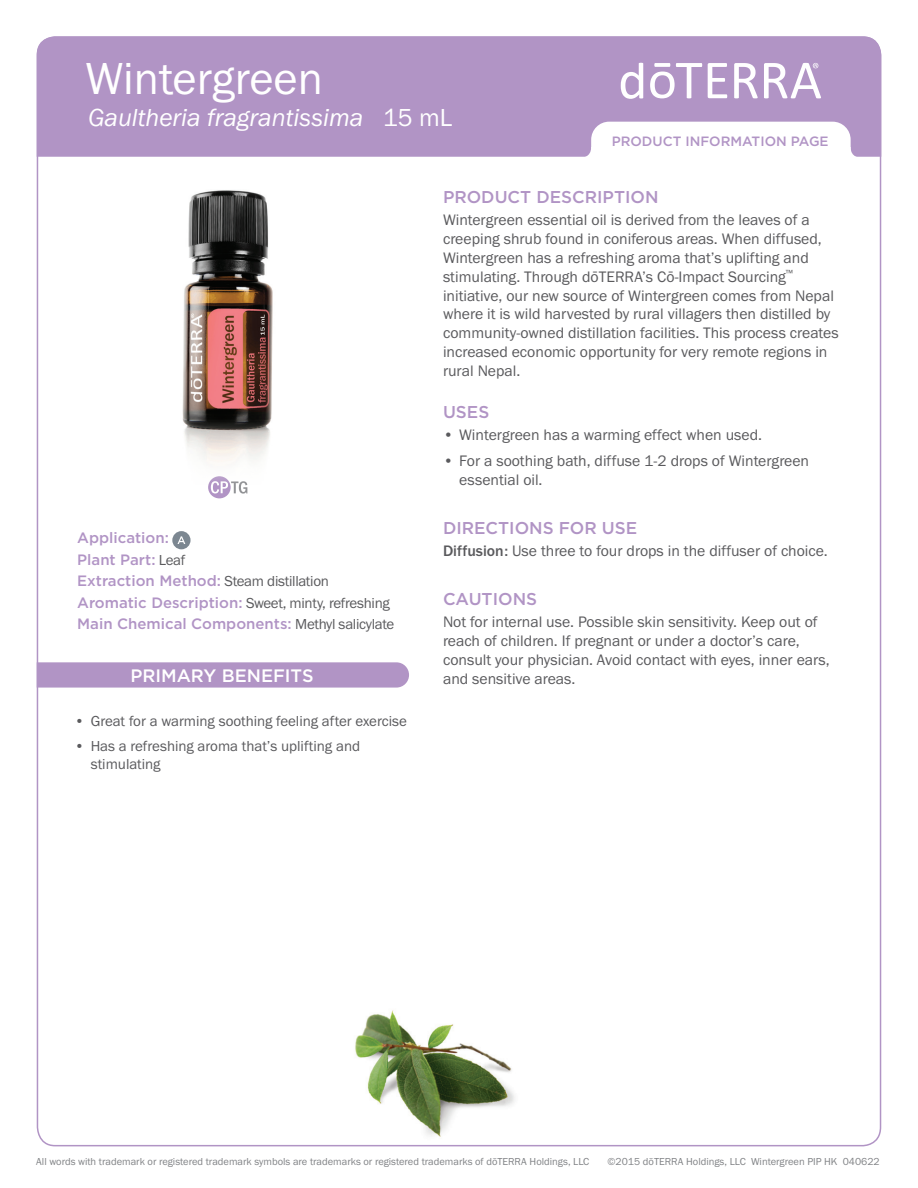
<style>
.page{position:relative;width:918px;height:1188px;background:#fff}
.page>*{position:absolute;margin:0;border:0;box-sizing:border-box;transform-origin:0 0}
.Main_H1{font:46.5px "Franklin Gothic URW Boo";color:#fff}
.Main_H2{font:25.5px "Franklin Gothic URW Boo Ita";color:#fff}
.t1{font:500 18px "Gotham";color:#fff}
.Purple_Headers{font:500 17.1px "Gotham";color:#b194c5}
.Body{font:15.75px/18.9px "Franklin Gothic URW Boo";color:#5a5a5d}
.Directions_Bold_Attr{font:15.75px "Franklin Gothic URW Boo";color:#5a5a5d}
.Oil_Attribute_Panel{font:15px/18px "Franklin Gothic URW Boo";letter-spacing:-.005em;color:#5a5a5d}
.Oil_Attribute_Panel-2{font:500 15px "Gotham";color:#b194c5}
.t2{font:500 13.5px "Gotham";color:#b194c5}
.t3{font:10.5px "Franklin Gothic URW Boo";color:#808285}
.s1{font-family:"Franklin Gothic URW Boo"}
.s2{font-family:"Franklin Gothic URW Boo";font-weight:400;color:#5a5a5d}
.s3{font-family:"Gotham";font-weight:500;color:#b194c5}
.s4{font-family:"Franklin Gothic URW";font-weight:500}
</style>
<div class="page">
<div style="left:37px;top:36px;width:844px;height:121px;background:#b194c5"></div>
<svg style="left:734px;top:63px;width:24px;height:35px"></svg>
<svg style="left:708px;top:63px;width:19px;height:35px"></svg>
<svg style="left:650px;top:63px;width:52px;height:35px"></svg>
<svg style="left:621px;top:63px;width:22px;height:36px"></svg>
<svg style="left:764px;top:63px;width:57px;height:35px"></svg>
<svg style="left:581px;top:122px;width:280px;height:35px"></svg>
<svg style="left:208px;top:485px;width:39px;height:13px"></svg>
<img style="left:182px;top:190px;width:91px;height:295px">
<div style="left:172px;top:531px;width:19px;height:18px;background:#7c8791;border-radius:50%"></div>
<svg style="left:177px;top:536px;width:8px;height:8px"></svg>
<div style="left:217px;top:532px;width:18px;height:17px;border:1px solid #fff;border-radius:50%"></div>
<svg style="left:37px;top:662px;width:372px;height:26px;background:#b397c7"></svg>
<img style="left:278px;top:1010px;width:251px;height:137px">
<p class="Main_H1" style="left:85px;top:50px;width:239px">Wintergreen</p>
<p class="Main_H2" style="left:88px;top:102px;width:366px">Gaultheria fragrantissima <span class="s1">15 mL</span></p>
<p class="t2" style="left:612px;top:132px;width:218px">PRODUCT INFORMATION PAGE</p>
<p class="Oil_Attribute_Panel-2" style="left:77px;top:528px;width:93px">Application:</p>
<p class="Oil_Attribute_Panel-2" style="left:77px;top:550px;width:110px">Plant Part: <span class="s2">Leaf</span></p>
<p class="Oil_Attribute_Panel-2" style="left:77px;top:571px;width:253px">Extraction Method: <span class="s2">Steam distillation</span></p>
<p class="Oil_Attribute_Panel" style="left:77px;top:593px;width:314px"><span class="s3">Aromatic Description:</span> Sweet, minty, refreshing</p>
<p class="Oil_Attribute_Panel-2" style="left:77px;top:614px;width:319px">Main Chemical Components: <span class="s2">Methyl salicylate</span></p>
<p class="t1" style="left:130px;top:664px;width:185px">PRIMARY BENEFITS</p>
<p class="Oil_Attribute_Panel" style="left:75px;top:712px;width:334px">• Great for a warming soothing feeling after exercise</p>
<p class="Oil_Attribute_Panel" style="left:91px;top:736px;width:271px;text-indent:-16px">• Has a refreshing aroma that’s uplifting and stimulating</p>
<p class="Purple_Headers" style="left:443px;top:185px;width:217px">PRODUCT DESCRIPTION</p>
<p class="Body" style="left:443px;top:210px;width:397px">Wintergreen essential oil is derived from the leaves of a creeping shrub found in coniferous areas. When diffused, Wintergreen has a refreshing aroma that’s uplifting and stimulating. Through do–TERRA’s Co–-Impact Sourcing<sup>™ </sup>initiative, our new source of Wintergreen comes from Nepal where it is wild harvested by rural villagers then distilled by community-owned distillation facilities. This process creates increased economic opportunity for very remote regions in rural Nepal.</p>
<p class="Purple_Headers" style="left:443px;top:401px;width:48px">USES</p>
<p class="Body" style="left:443px;top:425px;width:321px">• Wintergreen has a warming effect when used.</p>
<p class="Body" style="left:459px;top:451px;width:351px;text-indent:-16px">• For a soothing bath, diffuse 1-2 drops of Wintergreen essential oil.</p>
<p class="Purple_Headers" style="left:443px;top:517px;width:196px">DIRECTIONS FOR USE</p>
<p class="Directions_Bold_Attr" style="left:443px;top:541px;width:386px"><span class="s4">Diffusion:</span> Use three to four drops in the diffuser of choice.</p>
<p class="Purple_Headers" style="left:443px;top:588px;width:96px">CAUTIONS</p>
<p class="Body" style="left:443px;top:612px;width:388px">Not for internal use. Possible skin sensitivity. Keep out of reach of children. If pregnant or under a doctor’s care, consult your physician. Avoid contact with eyes, inner ears, and sensitive areas.</p>
<p class="t3" style="left:36px;top:1155px;width:555px">All words with trademark or registered trademark symbols are trademarks or registered trademarks of dōTERRA Holdings, LLC</p>
<p class="t3" style="left:608px;top:1155px;width:274px">©2015 dōTERRA Holdings, LLC Wintergreen PIP HK 040622</p>
</div>
